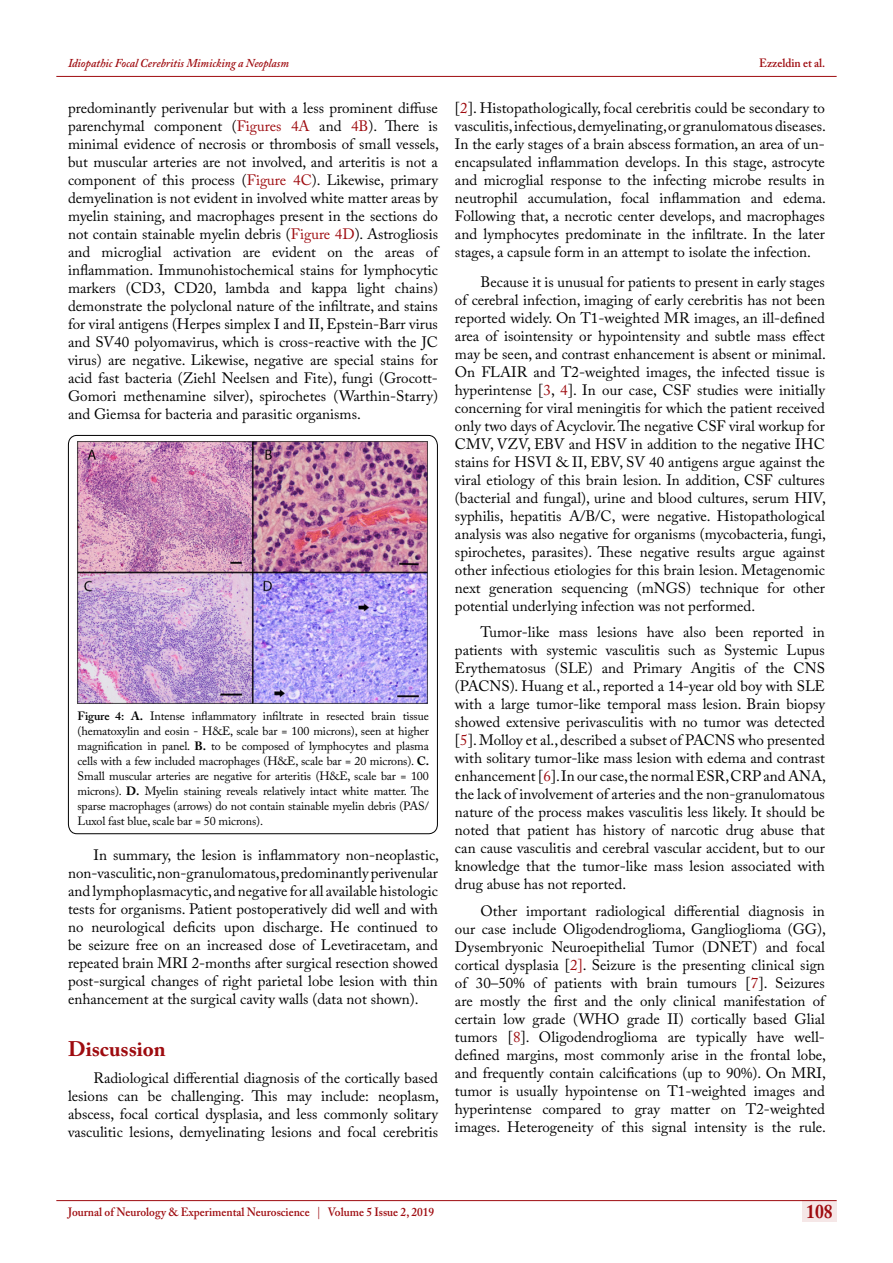
<style>
.page{position:relative;width:893px;height:1263px;background:#fff}
.page>*{position:absolute;margin:0;border:0;box-sizing:border-box;transform-origin:0 0}
.t1{font:700 21px "Adobe Caslon Pro";color:#9e0b0f}
.t2{font:700 19.5px "Adobe Caslon Pro";color:#9e0b0f;scale:.9 1}
.t3{font:15px/18px "Adobe Caslon Pro";color:#000;text-align:justify}
.t4{font:12px/15px "Adobe Caslon Pro";letter-spacing:-.01em;color:#000;text-align:justify}
.t5{font:600 12px "Adobe Caslon Pro";color:#9e0b0f;scale:.95 1}
.t6{font:italic 600 12px "Adobe Caslon Pro";color:#9e0b0f;scale:.95 1}
.s1{color:#9e0b0f}
.s2{font-weight:600}
.s3{font-weight:700}
.s4{color:#ac2f33}
</style>
<div class="page">
<div style="left:802px;top:1200px;width:35px;height:21px;background:#f5e7e7"></div>
<hr style="left:56px;top:1200px;width:781px;height:1px;background:#9e0b0f">
<hr style="left:56px;top:76px;width:781px;height:1px;background:#9e0b0f">
<svg style="left:68px;top:435px;width:370px;height:399px"></svg>
<img style="left:77px;top:440px;width:352px;height:264px">
<p class="t6" style="left:68px;top:56px;width:234px">Idiopathic Focal Cerebritis Mimicking a Neoplasm</p>
<p class="t5" style="left:759px;top:56px;width:71px">Ezzeldin et al.</p>
<p class="t3" style="left:68px;top:99px;width:372px">predominantly perivenular but with a less prominent diffuse parenchymal component (<span class="s1">Figures 4A</span> and <span class="s1">4B</span>). There is minimal evidence of necrosis or thrombosis of small vessels, but muscular arteries are not involved, and arteritis is not a component of this process (<span class="s1">Figure 4C</span>). Likewise, primary demyelination is not evident in involved white matter areas by myelin staining, and macrophages present in the sections do not contain stainable myelin debris (<span class="s1">Figure 4D</span>). Astrogliosis and microglial activation are evident on the areas of inflammation. Immunohistochemical stains for lymphocytic markers (CD3, CD20, lambda and kappa light chains) demonstrate the polyclonal nature of the infiltrate, and stains for viral antigens (Herpes simplex I and II, Epstein-Barr virus and SV40 polyomavirus, which is cross-reactive with the JC virus) are negative. Likewise, negative are special stains for acid fast bacteria (Ziehl Neelsen and Fite), fungi (Grocott-Gomori methenamine silver), spirochetes (Warthin-Starry) and Giemsa for bacteria and parasitic organisms.</p>
<p class="t3" style="left:455px;top:99px;width:372px">[<span class="s1">2</span>]. Histopathologically, focal cerebritis could be secondary to vasculitis, infectious, demyelinating, or granulomatous diseases.<br>In the early stages of a brain abscess formation, an area of un&shy;encapsulated inflammation develops. In this stage, astrocyte and microglial response to the infecting microbe results in neutrophil accumulation, focal inflammation and edema.<br>Following that, a necrotic center develops, and macrophages and lymphocytes predominate in the infiltrate. In the later stages, a capsule form in an attempt to isolate the infection.</p>
<p class="t3" style="left:455px;top:272px;width:372px;text-indent:26px">Because it is unusual for patients to present in early stages of cerebral infection, imaging of early cerebritis has not been reported widely. On T1-weighted MR images, an ill-defined area of isointensity or hypointensity and subtle mass effect may be seen, and contrast enhancement is absent or minimal.<br>On FLAIR and T2-weighted images, the infected tissue is hyperintense [<span class="s1">3</span>, <span class="s1">4</span>]. In our case, CSF studies were initially concerning for viral meningitis for which the patient received only two days of Acyclovir. The negative CSF viral workup for CMV, VZV, EBV and HSV in addition to the negative IHC stains for HSVI &amp; II, EBV, SV 40 antigens argue against the viral etiology of this brain lesion. In addition, CSF cultures (bacterial and fungal), urine and blood cultures, serum HIV, syphilis, hepatitis A/B/C, were negative. Histopathological analysis was also negative for organisms (mycobacteria, fungi, spirochetes, parasites). These negative results argue against other infectious etiologies for this brain lesion. Metagenomic next generation sequencing (mNGS) technique for other potential underlying infection was not performed.</p>
<p class="t3" style="left:455px;top:623px;width:372px;text-indent:26px">Tumor-like mass lesions have also been reported in patients with systemic vasculitis such as Systemic Lupus Erythematosus (SLE) and Primary Angitis of the CNS (PACNS). Huang et al., reported a 14-year old boy with SLE with a large tumor-like temporal mass lesion. Brain biopsy showed extensive perivasculitis with no tumor was detected [<span class="s1">5</span>]. Molloy et al., described a subset of PACNS who presented with solitary tumor-like mass lesion with edema and contrast enhancement [<span class="s1">6</span>]. In our case, the normal ESR, CRP and ANA, the lack of involvement of arteries and the non-granulomatous nature of the process makes vasculitis less likely. It should be noted that patient has history of narcotic drug abuse that can cause vasculitis and cerebral vascular accident, but to our knowledge that the tumor-like mass lesion associated with drug abuse has not reported.</p>
<p class="t3" style="left:455px;top:901px;width:373px;text-indent:26px">Other important radiological differential diagnosis in our case include Oligodendroglioma, Ganglioglioma (GG), Dysembryonic Neuroepithelial Tumor (DNET) and focal cortical dysplasia [<span class="s1">2]</span>. Seizure is the presenting clinical sign of 30–50% of patients with brain tumours [<span class="s1">7</span>]. Seizures are mostly the first and the only clinical manifestation of certain low grade (WHO grade II) cortically based Glial tumors [<span class="s1">8</span>]. Oligodendroglioma are typically have well&shy;defined margins, most commonly arise in the frontal lobe, and frequently contain calcifications (up to 90%). On MRI, tumor is usually hypointense on T1-weighted images and hyperintense compared to gray matter on T2-weighted images. Heterogeneity of this signal intensity is the rule.</p>
<p class="t4" style="left:77px;top:708px;width:353px"><span class="s2">Figure 4:</span> <span class="s3">A.</span> Intense inflammatory infiltrate in resected brain tissue (hematoxylin and eosin - H&amp;E, scale bar = 100 microns), seen at higher magnification in panel. <span class="s3">B.</span> to be composed of lymphocytes and plasma cells with a few included macrophages (H&amp;E, scale bar = 20 microns). <span class="s3">C.<br></span>Small muscular arteries are negative for arteritis (H&amp;E, scale bar = 100 microns). <span class="s3">D.</span> Myelin staining reveals relatively intact white matter. The sparse macrophages (arrows) do not contain stainable myelin debris (PAS/ Luxol fast blue, scale bar = 50 microns).</p>
<p class="t3" style="left:68px;top:845px;width:372px;text-indent:26px">In summary, the lesion is inflammatory non-neoplastic, non-vasculitic, non-granulomatous, predominantly perivenular and lymphoplasmacytic, and negative for all available histologic tests for organisms. Patient postoperatively did well and with no neurological deficits upon discharge. He continued to be seizure free on an increased dose of Levetiracetam, and repeated brain MRI 2-months after surgical resection showed post-surgical changes of right parietal lobe lesion with thin enhancement at the surgical cavity walls (data not shown).</p>
<h1 class="t1" style="left:68px;top:1037px;width:99px">Discussion</h1>
<p class="t3" style="left:68px;top:1068px;width:372px;text-indent:26px">Radiological differential diagnosis of the cortically based lesions can be challenging. This may include: neoplasm, abscess, focal cortical dysplasia, and less commonly solitary vasculitic lesions, demyelinating lesions and focal cerebritis</p>
<p class="t5" style="left:68px;top:1204px;width:387px">Journal of Neurology &amp; Experimental Neuroscience <span class="s4">|</span> Volume 5 Issue 2, 2019</p>
<h2 class="t2" style="left:806px;top:1200px;width:31px">108</h2>
</div>
